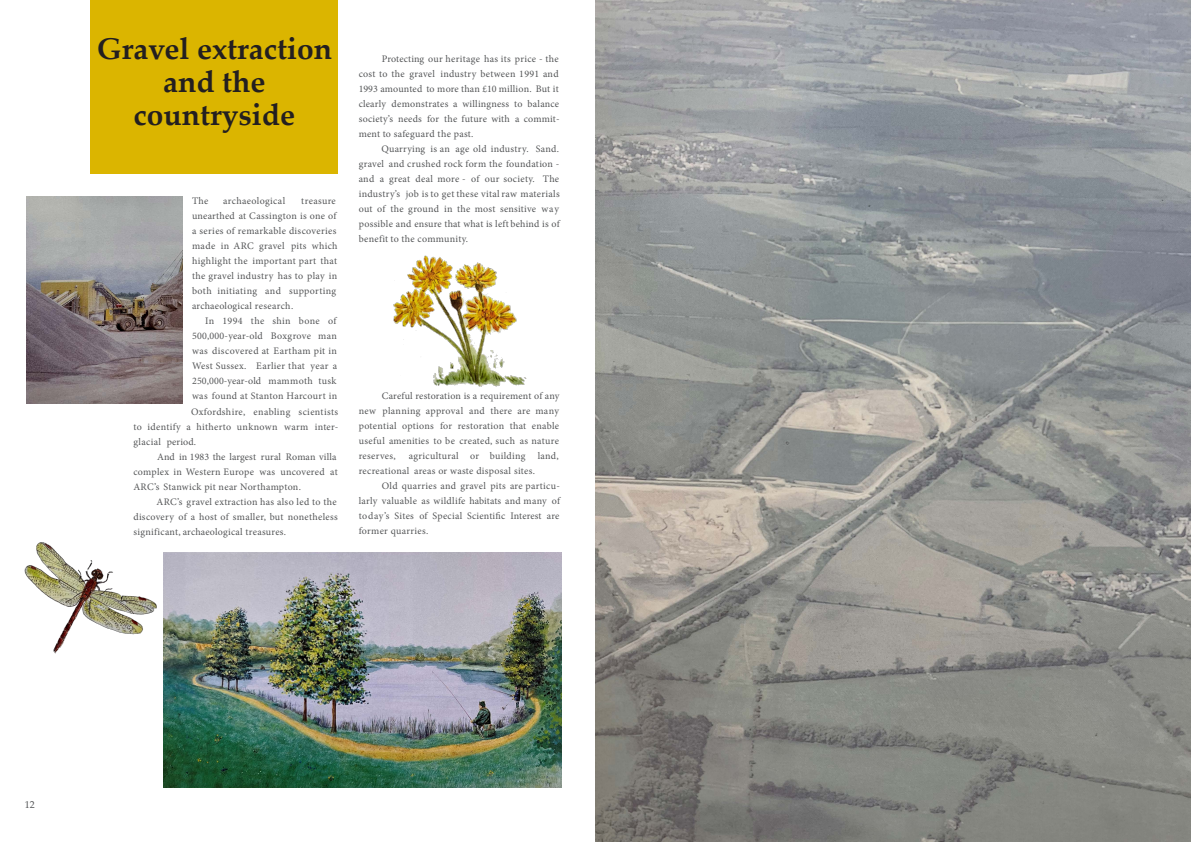
<style>
.page{position:relative;width:1191px;height:842px;background:#fff}
.page>*{position:absolute;margin:0;border:0;box-sizing:border-box;transform-origin:0 0}
.t1{font:700 30px "Palatino Linotype";color:#231f20}
.t2{font:10px "Minion Pro";letter-spacing:.025em;color:#545557}
.t3{font:10px "Palatino Linotype";color:#545557}
</style>
<div class="page">
<img style="left:26px;top:196px;width:156px;height:208px">
<img style="left:163px;top:553px;width:398px;height:234px">
<img style="left:393px;top:255px;width:134px;height:132px">
<img style="left:24px;top:542px;width:133px;height:112px">
<div style="left:90px;top:0;width:248px;height:173px;background:#dbb500"></div>
<img style="left:595px;top:0;width:596px;height:842px">
<p class="t1" style="left:97px;top:27px;width:237px">Gravel extraction</p>
<p class="t1" style="left:163px;top:60px;width:104px">and the</p>
<p class="t1" style="left:134px;top:93px;width:163px">countryside</p>
<p class="t2" style="left:192px;top:194px;width:18px">The</p>
<p class="t2" style="left:223px;top:194px;width:63px">archaeological</p>
<p class="t2" style="left:301px;top:194px;width:36px">treasure</p>
<p class="t2" style="left:192px;top:209px;width:146px">unearthed at Cassington is one of</p>
<p class="t2" style="left:192px;top:224px;width:146px">a series of remarkable discoveries</p>
<p class="t2" style="left:192px;top:239px;width:147px">made in ARC gravel pits which</p>
<p class="t2" style="left:192px;top:254px;width:147px">highlight the important part that</p>
<p class="t2" style="left:192px;top:269px;width:147px">the gravel industry has to play in</p>
<p class="t2" style="left:192px;top:284px;width:146px">both initiating and supporting</p>
<p class="t2" style="left:192px;top:299px;width:103px">archaeological research.</p>
<p class="t2" style="left:205px;top:314px;width:133px">In 1994 the shin bone of</p>
<p class="t2" style="left:192px;top:329px;width:146px">500,000-year-old Boxgrove man</p>
<p class="t2" style="left:192px;top:344px;width:146px">was discovered at Eartham pit in</p>
<p class="t2" style="left:192px;top:359px;width:146px">West Sussex. Earlier that year a</p>
<p class="t2" style="left:192px;top:374px;width:146px">250,000-year-old mammoth tusk</p>
<p class="t2" style="left:192px;top:389px;width:147px">was found at Stanton Harcourt in</p>
<p class="t2" style="left:191px;top:405px;width:148px">Oxfordshire, enabling scientists</p>
<p class="t2" style="left:133px;top:420px;width:207px">to identify a hitherto unknown warm inter-</p>
<p class="t2" style="left:133px;top:435px;width:64px">glacial period.</p>
<p class="t2" style="left:157px;top:450px;width:181px">And in 1983 the largest rural Roman villa</p>
<p class="t2" style="left:133px;top:465px;width:206px">complex in Western Europe was uncovered at</p>
<p class="t2" style="left:133px;top:480px;width:169px">ARC’s Stanwick pit near Northampton.</p>
<p class="t2" style="left:157px;top:495px;width:182px">ARC’s gravel extraction has also led to the</p>
<p class="t2" style="left:133px;top:510px;width:206px">discovery of a host of smaller, but nonetheless</p>
<p class="t2" style="left:133px;top:525px;width:154px">significant, archaeological treasures.</p>
<p class="t2" style="left:382px;top:52px;width:178px">Protecting our heritage has its price - the</p>
<p class="t2" style="left:359px;top:67px;width:201px">cost to the gravel industry between 1991 and</p>
<p class="t2" style="left:359px;top:82px;width:201px">1993 amounted to more than £10 million. But it</p>
<p class="t2" style="left:359px;top:97px;width:202px">clearly demonstrates a willingness to balance</p>
<p class="t2" style="left:359px;top:112px;width:202px">society’s needs for the future with a commit-</p>
<p class="t2" style="left:359px;top:127px;width:116px">ment to safeguard the past.</p>
<p class="t2" style="left:381px;top:142px;width:179px">Quarrying is an age old industry. Sand.</p>
<p class="t2" style="left:359px;top:157px;width:202px">gravel and crushed rock form the foundation -</p>
<p class="t2" style="left:359px;top:172px;width:202px">and a great deal more - of our society. The</p>
<p class="t2" style="left:359px;top:187px;width:202px">industry’s job is to get these vitalraw materials</p>
<p class="t2" style="left:359px;top:202px;width:202px">out of the ground in the most sensitive way</p>
<p class="t2" style="left:359px;top:217px;width:202px">possible and ensure that what is left behind is of</p>
<p class="t2" style="left:359px;top:232px;width:111px">benefit to the community.</p>
<p class="t2" style="left:382px;top:389px;width:179px">Careful restoration is a requirement of any</p>
<p class="t2" style="left:359px;top:404px;width:202px">new planning approval and there are many</p>
<p class="t2" style="left:359px;top:419px;width:202px">potential options for restoration that enable</p>
<p class="t2" style="left:359px;top:434px;width:202px">useful amenities to be created, such as nature</p>
<p class="t2" style="left:359px;top:449px;width:38px">reserves,</p>
<p class="t2" style="left:409px;top:449px;width:151px">agricultural or building land,</p>
<p class="t2" style="left:359px;top:464px;width:178px">recreational areas or waste disposal sites.</p>
<p class="t2" style="left:382px;top:479px;width:180px">Old quarries and gravel pits are particu-</p>
<p class="t2" style="left:359px;top:494px;width:203px">larly valuable as wildlife habitats and many of</p>
<p class="t2" style="left:359px;top:509px;width:202px">today’s Sites of Special Scientific Interest are</p>
<p class="t2" style="left:359px;top:524px;width:71px">former quarries.</p>
<p class="t3" style="left:25px;top:797px;width:11px">12</p>
</div>
